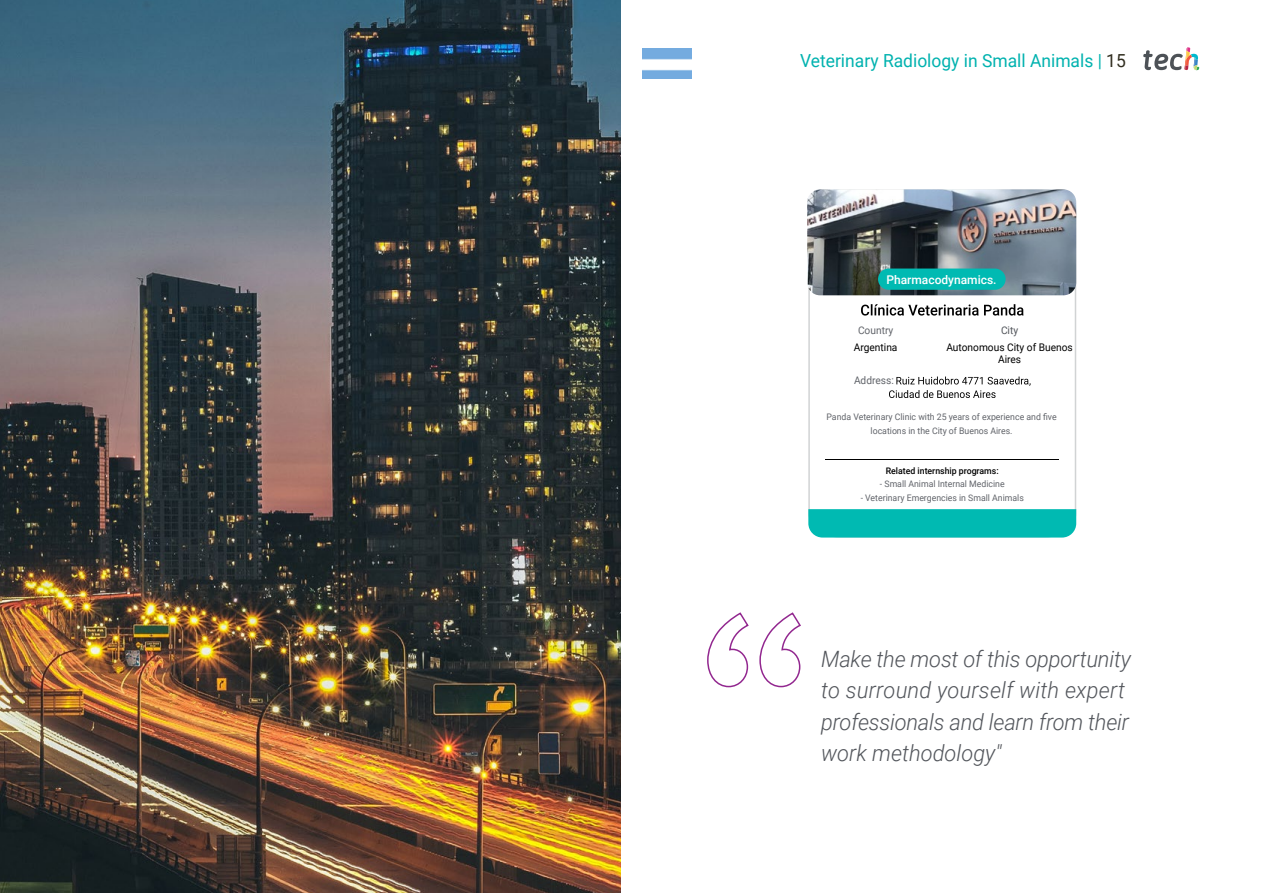
<style>
.page{position:relative;width:1263px;height:893px;background:#fff}
.page>*{position:absolute;margin:0;border:0;box-sizing:border-box;transform-origin:0 0}
.t1{font:italic 300 22.5px/31.5px "Roboto";letter-spacing:-.01em;color:#52555b}
.t2{font:18px "Roboto";color:#00b2af}
.t3{font:500 12px "Roboto";color:#fff}
.t4{font:10.5px/12px "Roboto";color:#000;text-align:center}
.t5{font:10.5px "Roboto";color:#61646a}
.t6{font:10.5px "Roboto";color:#52555b}
.t7{font:9px/13.5px "Roboto";color:#61646a;text-align:center}
.t8{font:500 9px "Roboto";color:#000}
.s1{color:#312e20}
</style>
<div class="page">
<svg style="left:1143px;top:47px;width:56px;height:24px"></svg>
<svg style="left:707px;top:612px;width:94px;height:76px"></svg>
<img style="left:0;top:0;width:621px;height:893px">
<svg style="left:808px;top:201px;width:269px;height:325px"></svg>
<img style="left:807px;top:189px;width:269px;height:106px">
<div style="left:878px;top:269px;width:127px;height:21px;background:#00bab2;border-radius:11px"></div>
<svg style="left:808px;top:509px;width:268px;height:29px"></svg>
<hr style="left:825px;top:459px;width:234px;height:1px;background:#000">
<svg style="left:861px;top:304px;width:162px;height:12px"></svg>
<svg style="left:889px;top:377px;width:141px;height:21px"></svg>
<h2 class="t2" style="left:800px;top:48px;width:327px">Veterinary Radiology in Small Animals | <span class="s1">15</span></h2>
<h3 class="t3" style="left:886px;top:271px;width:112px">Pharmacodynamics.</h3>
<p class="t5" style="left:858px;top:323px;width:37px">Country</p>
<p class="t4" style="left:854px;top:340px;width:45px">Argentina</p>
<p class="t5" style="left:854px;top:373px;width:41px">Address:</p>
<p class="t6" style="left:1001px;top:323px;width:19px">City</p>
<p class="t4" style="left:946px;top:340px;width:128px">Autonomous City of Buenos<br>Aires</p>
<p class="t7" style="left:826px;top:410px;width:232px">Panda Veterinary Clinic with 25 years of experience and five locations in the City of Buenos Aires.</p>
<p class="t8" style="left:886px;top:465px;width:114px">Related internship programs:</p>
<p class="t7" style="left:880px;top:477px;width:126px">- Small Animal Internal Medicine</p>
<p class="t7" style="left:861px;top:490px;width:165px">- Veterinary Emergencies in Small Animals</p>
<h1 class="t1" style="left:821px;top:642px;width:311px">Make the most of this opportunity to surround yourself with expert professionals and learn from their work methodology"</h1>
</div>
